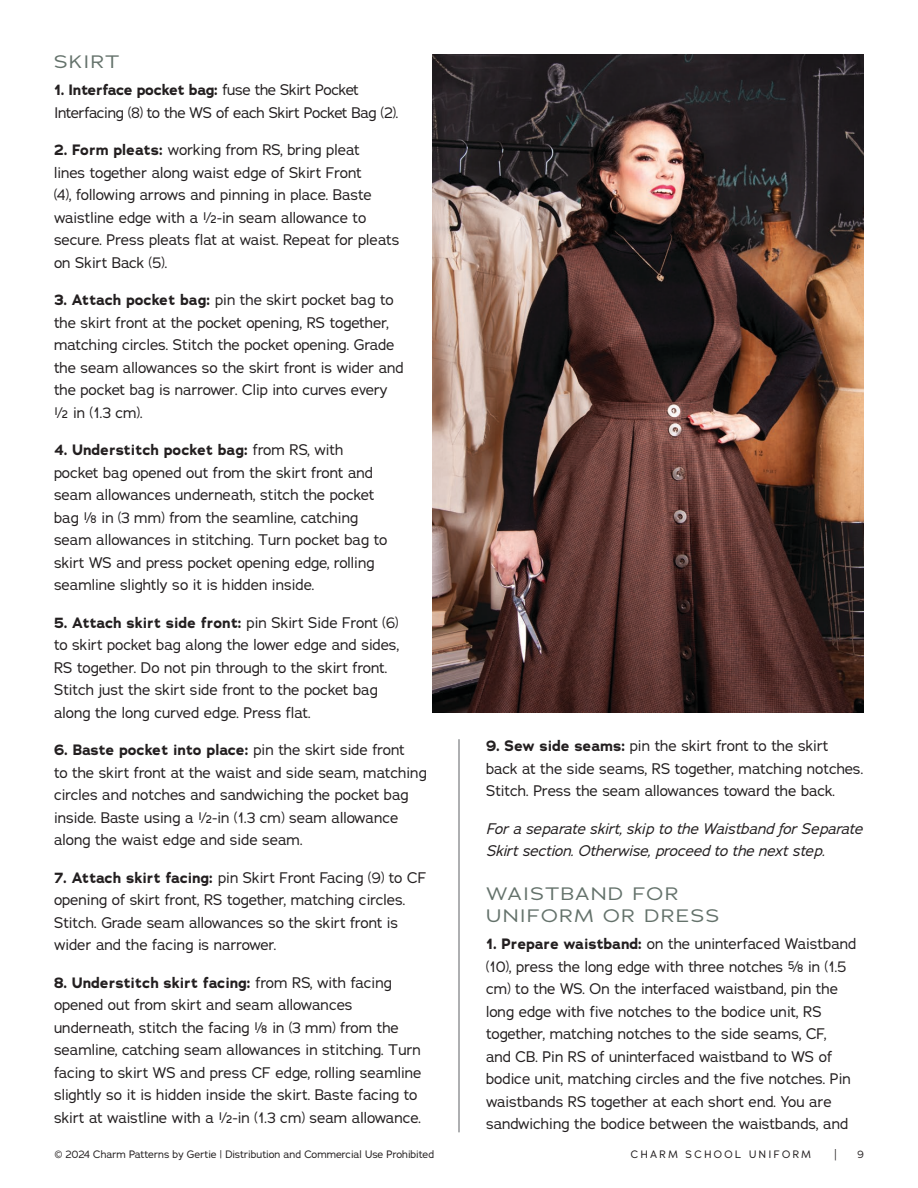
<style>
.page{position:relative;width:918px;height:1188px;background:#fff}
.page>*{position:absolute;margin:0;border:0;box-sizing:border-box;transform-origin:0 0}
.Body_subhead_2{font:18px/22.5px "Adrianna Extended";letter-spacing:.085em;color:#64726b}
.Body{font:15px/22.5px "Adrianna";color:#231f20}
.Body_asterisk_italic{font:italic 15px/22.5px "Adrianna";color:#231f20}
.Body-2{font:15px/22.5px "Adrianna";letter-spacing:-.02em;color:#231f20}
.t1{font:14.7px "Adrianna";color:#231f20;scale:.71 1}
.t2{font:10.5px "Adrianna";color:#231f20}
.t3{font:10.5px "Adrianna";letter-spacing:.23em;color:#231f20}
.s1{font-weight:700}
</style>
<div class="page">
<hr style="left:459px;top:739px;width:1px;height:393px;background:#949698">
<img style="left:432px;top:54px;width:432px;height:658px">
<p class="Body_subhead_2" style="left:54px;top:50px;width:67px">SKIRT</p>
<p class="Body-2" style="left:54px;top:79px;width:346px"><span class="s1">1. Interface pocket bag:</span> fuse the Skirt Pocket<br>Interfacing (8) to the WS of each Skirt Pocket Bag (2).</p>
<p class="Body" style="left:54px;top:139px;width:347px"><span class="s1">2. Form pleats:</span> working from RS, bring pleat<br>lines together along waist edge of Skirt Front<br>(4), following arrows and pinning in place. Baste waistline edge with a ½-in seam allowance to secure. Press pleats flat at waist. Repeat for pleats on Skirt Back (5).</p>
<p class="Body" style="left:54px;top:289px;width:351px"><span class="s1">3. Attach pocket bag:</span> pin the skirt pocket bag to the skirt front at the pocket opening, RS together, matching circles. Stitch the pocket opening. Grade the seam allowances so the skirt front is wider and the pocket bag is narrower. Clip into curves every ½ in (1.3 cm).</p>
<p class="Body" style="left:54px;top:439px;width:335px"><span class="s1">4. Understitch pocket bag:</span> from RS, with pocket bag opened out from the skirt front and seam allowances underneath, stitch the pocket bag ⅛ in (3 mm) from the seamline, catching seam allowances in stitching. Turn pocket bag to skirt WS and press pocket opening edge, rolling seamline slightly so it is hidden inside.</p>
<p class="Body" style="left:54px;top:611px;width:347px"><span class="s1">5. Attach skirt side front:</span> pin Skirt Side Front (6) to skirt pocket bag along the lower edge and sides, RS together. Do not pin through to the skirt front.<br>Stitch just the skirt side front to the pocket bag along the long curved edge. Press flat.</p>
<p class="Body" style="left:54px;top:739px;width:374px"><span class="s1">6. Baste pocket into place:</span> pin the skirt side front<br>to the skirt front at the waist and side seam, matching circles and notches and sandwiching the pocket bag inside. Baste using a ½-in (1.3 cm) seam allowance along the waist edge and side seam.</p>
<p class="Body" style="left:54px;top:866px;width:374px"><span class="s1">7. Attach skirt facing:</span> pin Skirt Front Facing (9) to CF opening of skirt front, RS together, matching circles.<br>Stitch. Grade seam allowances so the skirt front is wider and the facing is narrower.</p>
<p class="Body" style="left:54px;top:971px;width:369px"><span class="s1">8. Understitch skirt facing:</span> from RS, with facing opened out from skirt and seam allowances underneath, stitch the facing ⅛ in (3 mm) from the seamline, catching seam allowances in stitching. Turn facing to skirt WS and press CF edge, rolling seamline slightly so it is hidden inside the skirt. Baste facing to skirt at waistline with a ½-in (1.3 cm) seam allowance.</p>
<p class="Body" style="left:486px;top:735px;width:379px"><span class="s1">9. Sew side seams:</span> pin the skirt front to the skirt back at the side seams, RS together, matching notches.<br>Stitch. Press the seam allowances toward the back.</p>
<p class="Body_asterisk_italic" style="left:486px;top:817px;width:378px">For a separate skirt, skip to the Waistband for Separate<br>Skirt section. Otherwise, proceed to the next step.</p>
<p class="Body_subhead_2" style="left:486px;top:882px;width:235px">WAISTBAND FOR<br>UNIFORM OR DRESS</p>
<p class="Body" style="left:486px;top:933px;width:372px"><span class="s1">1. Prepare waistband:</span> on the uninterfaced Waistband (10), press the long edge with three notches ⅝ in (1.5 cm) to the WS. On the interfaced waistband, pin the long edge with five notches to the bodice unit, RS together, matching notches to the side seams, CF,<br>and CB. Pin RS of uninterfaced waistband to WS of bodice unit, matching circles and the five notches. Pin waistbands RS together at each short end. You are sandwiching the bodice between the waistbands, and</p>
<p class="t2" style="left:55px;top:1148px;width:381px">© 2024 Charm Patterns by Gertie | Distribution and Commercial Use Prohibited</p>
<p class="t3" style="left:631px;top:1148px;width:182px">CHARM SCHOOL UNIFORM</p>
<p class="t1" style="left:834px;top:1145px;width:5px">|</p>
<p class="t2" style="left:858px;top:1148px;width:8px">9</p>
</div>
